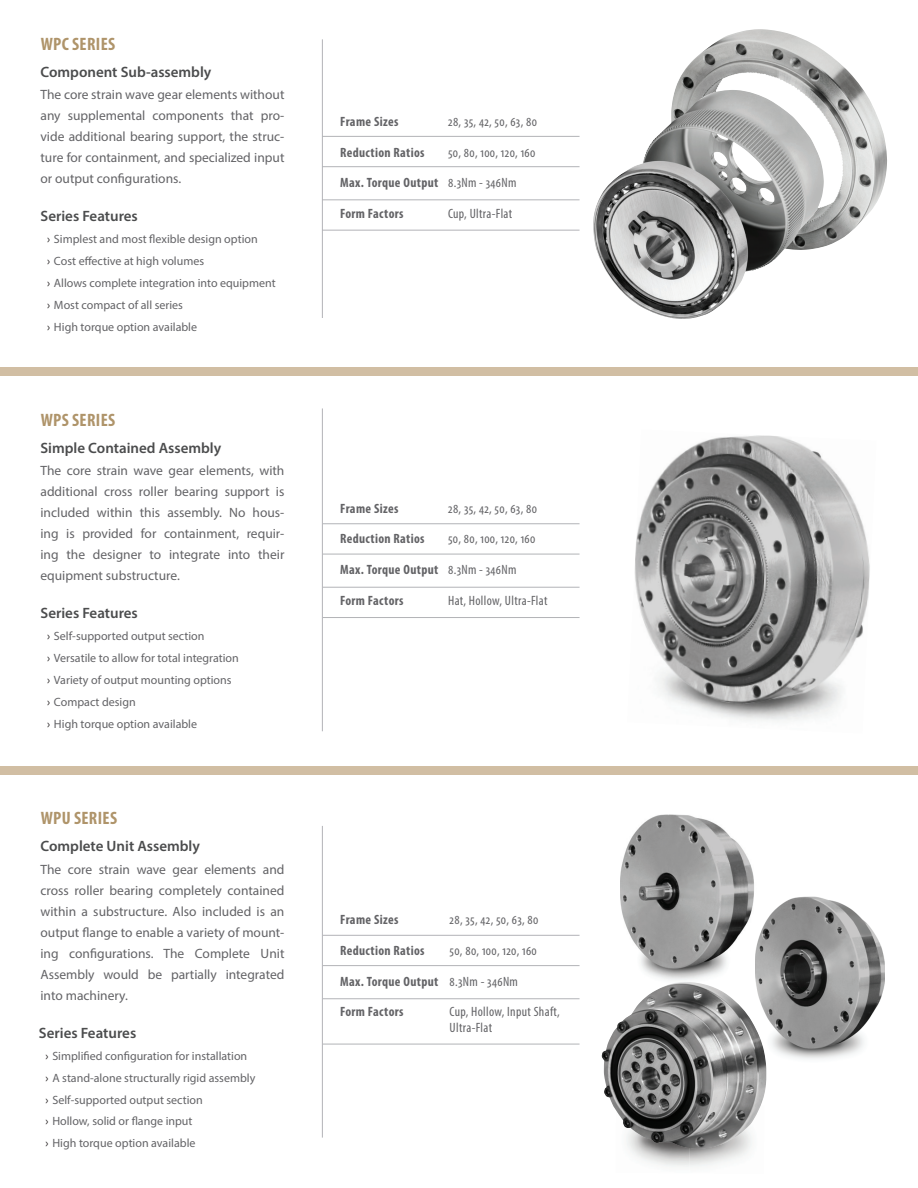
<style>
.page{position:relative;width:918px;height:1188px;background:#fff}
.page>*{position:absolute;margin:0;border:0;box-sizing:border-box;transform-origin:0 0}
.t1{font:700 condensed 18px "Myriad Pro";letter-spacing:.02em;color:#af946a}
.t2{font:600 15px "Myriad Pro";color:#4b4c4d}
.t3{font:13.5px/21px "Myriad Pro";color:#636366;text-align:justify}
.t4{font:700 condensed 13.5px "Myriad Pro";letter-spacing:.025em;color:#636366}
.t5{font:condensed 13.5px/16px "Myriad Pro";letter-spacing:.025em;color:#636366}
.t6{font:12px/21.9px "Myriad Pro";color:#636366}
.s1{color:#231f20}
.s2{font-weight:400}
</style>
<div class="page">
<img style="left:630px;top:1149px;width:119px;height:18px">
<img style="left:620px;top:815px;width:136px;height:167px">
<hr style="left:322px;top:39px;width:1px;height:279px;background:#b2b3b7">
<hr style="left:322px;top:136px;width:258px;height:1px;background:#b2b3b7">
<hr style="left:322px;top:199px;width:258px;height:1px;background:#b2b3b7">
<hr style="left:322px;top:166px;width:258px;height:1px;background:#b2b3b7">
<hr style="left:322px;top:230px;width:258px;height:1px;background:#b2b3b7">
<hr style="left:322px;top:408px;width:1px;height:323px;background:#b2b3b7">
<hr style="left:323px;top:523px;width:257px;height:1px;background:#b2b3b7">
<hr style="left:323px;top:587px;width:257px;height:1px;background:#b2b3b7">
<hr style="left:323px;top:554px;width:257px;height:1px;background:#b2b3b7">
<hr style="left:323px;top:617px;width:257px;height:1px;background:#b2b3b7">
<hr style="left:322px;top:826px;width:1px;height:312px;background:#b2b3b7">
<hr style="left:323px;top:935px;width:257px;height:1px;background:#b2b3b7">
<hr style="left:323px;top:998px;width:257px;height:1px;background:#b2b3b7">
<hr style="left:323px;top:965px;width:257px;height:1px;background:#b2b3b7">
<hr style="left:323px;top:1044px;width:257px;height:1px;background:#b2b3b7">
<div style="left:0;top:368px;width:918px;height:8px;background:#d1bea3"></div>
<div style="left:0;top:767px;width:918px;height:8px;background:#d1bea3"></div>
<img style="left:634px;top:435px;width:236px;height:286px">
<img style="left:756px;top:897px;width:129px;height:174px">
<img style="left:593px;top:29px;width:294px;height:290px">
<img style="left:602px;top:982px;width:164px;height:167px">
<h1 class="t1" style="left:41px;top:33px;width:76px">WPC SERIES</h1>
<p class="t2" style="left:40px;top:62px;width:172px">Component Sub-assembly</p>
<p class="t3" style="left:40px;top:84px;width:245px">The core strain wave gear elements without any supplemental components that pro&shy;vide additional bearing support, the struc&shy;ture for containment, and specialized input or output configurations.</p>
<p class="t2" style="left:40px;top:207px;width:99px">Series Features</p>
<p class="t6" style="left:47px;top:228px;width:230px"><span class="s1">›</span> Simplest and most flexible design option<br><span class="s1">›</span> Cost effective at high volumes<br><span class="s1">›</span> Allows complete integration into equipment <span class="s1">›</span> Most compact of all series<br><span class="s1">›</span> High torque option available</p>
<h1 class="t1" style="left:41px;top:409px;width:76px">WPS SERIES</h1>
<p class="t2" style="left:40px;top:439px;width:182px">Simple Contained Assembly</p>
<p class="t3" style="left:40px;top:460px;width:245px">The core strain wave gear elements, with additional cross roller bearing support is included within this assembly. No hous&shy;ing is provided for containment, requir&shy;ing the designer to integrate into their equipment substructure.</p>
<p class="t2" style="left:40px;top:604px;width:99px">Series Features</p>
<p class="t6" style="left:47px;top:625px;width:193px"><span class="s1">›</span> Self-supported output section<br><span class="s1">›</span> Versatile to allow for total integration <span class="s1">›</span> Variety of output mounting options<br><span class="s1">›</span> Compact design<br><span class="s1">›</span> High torque option available</p>
<h1 class="t1" style="left:41px;top:807px;width:78px">WPU SERIES</h1>
<p class="t2" style="left:40px;top:837px;width:161px">Complete Unit Assembly</p>
<p class="t3" style="left:40px;top:858px;width:245px">The core strain wave gear elements and cross roller bearing completely contained within a substructure. Also included is an output flange to enable a variety of mount&shy;ing configurations. The Complete Unit Assembly would be partially integrated into machinery.</p>
<p class="t2" style="left:39px;top:1023px;width:99px">Series Features</p>
<p class="t6" style="left:46px;top:1045px;width:211px"><span class="s1">›</span> Simplified configuration for installation<br><span class="s1">›</span> A stand-alone structurally rigid assembly <span class="s1">›</span> Self-supported output section<br><span class="s1">›</span> Hollow, solid or flange input<br><span class="s1">›</span> High torque option available</p>
<p class="t4" style="left:340px;top:113px;width:60px">Frame Sizes</p>
<p class="t5" style="left:448px;top:113px;width:90px">28, 35, 42, 50, 63, 80</p>
<p class="t4" style="left:340px;top:144px;width:86px">Reduction Ratios</p>
<p class="t5" style="left:448px;top:144px;width:89px">50, 80, 100, 120, 160</p>
<p class="t4" style="left:340px;top:175px;width:178px">Max. Torque Output <span class="s2">8.3Nm - 346Nm</span></p>
<p class="t4" style="left:340px;top:205px;width:65px">Form Factors</p>
<p class="t5" style="left:448px;top:206px;width:66px">Cup, Ultra-Flat</p>
<p class="t4" style="left:340px;top:500px;width:60px">Frame Sizes</p>
<p class="t5" style="left:448px;top:500px;width:90px">28, 35, 42, 50, 63, 80</p>
<p class="t4" style="left:340px;top:530px;width:86px">Reduction Ratios</p>
<p class="t5" style="left:448px;top:531px;width:89px">50, 80, 100, 120, 160</p>
<p class="t4" style="left:340px;top:561px;width:178px">Max. Torque Output <span class="s2">8.3Nm - 346Nm</span></p>
<p class="t4" style="left:340px;top:592px;width:65px">Form Factors</p>
<p class="t5" style="left:448px;top:592px;width:101px">Hat, Hollow, Ultra-Flat</p>
<p class="t4" style="left:340px;top:911px;width:60px">Frame Sizes</p>
<p class="t5" style="left:450px;top:911px;width:90px">28, 35, 42, 50, 63, 80</p>
<p class="t4" style="left:340px;top:942px;width:86px">Reduction Ratios</p>
<p class="t5" style="left:450px;top:942px;width:89px">50, 80, 100, 120, 160</p>
<p class="t4" style="left:340px;top:973px;width:179px">Max. Torque Output <span class="s2">8.3Nm - 346Nm</span></p>
<p class="t4" style="left:340px;top:1003px;width:65px">Form Factors</p>
<p class="t5" style="left:450px;top:1004px;width:112px">Cup, Hollow, Input Shaft,<br>Ultra-Flat</p>
</div>
